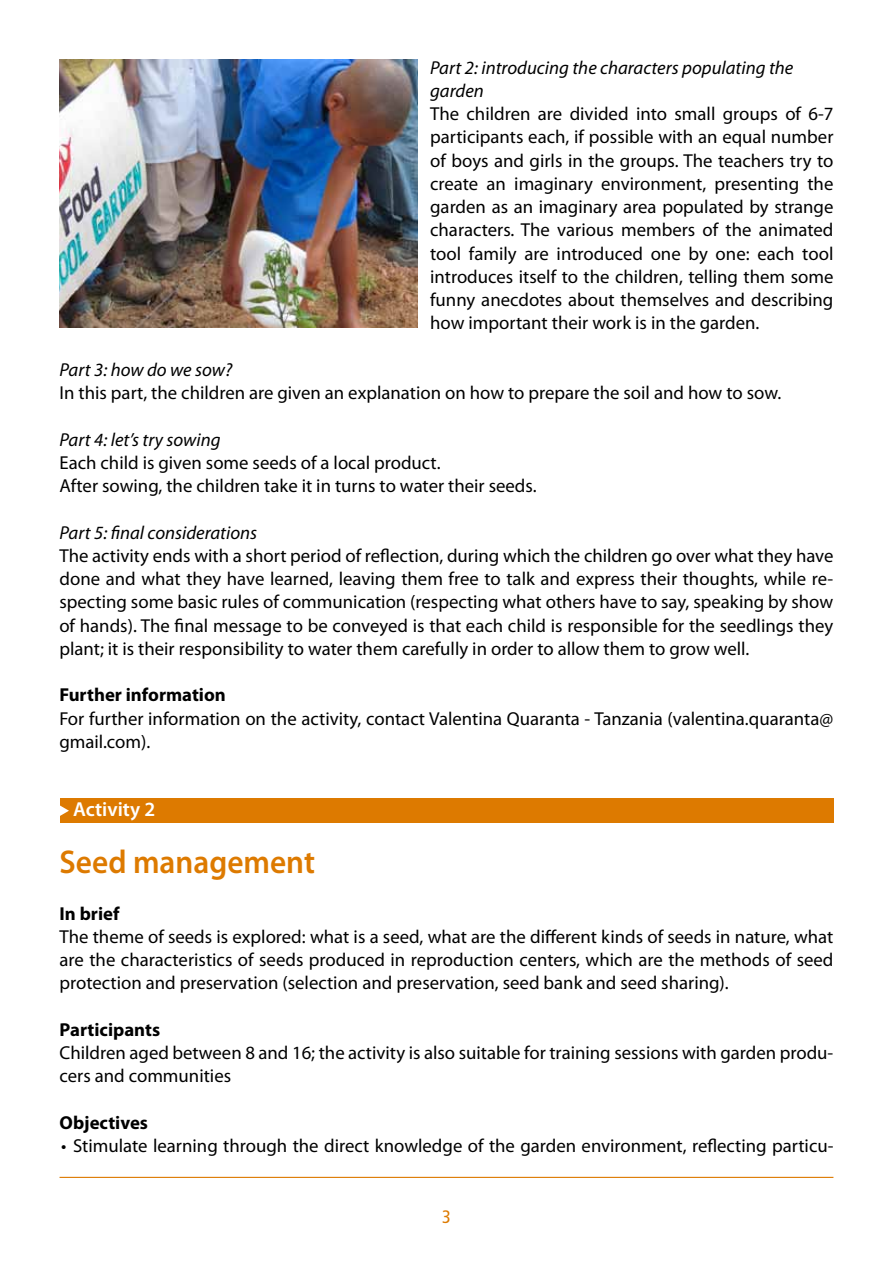
<style>
.page{position:relative;width:893px;height:1263px;background:#fff}
.page>*{position:absolute;margin:0;border:0;box-sizing:border-box;transform-origin:0 0}
.t1{font:600 33px "Myriad Pro";color:#dd7a00;scale:.95 1}
.t2{font:600 20.25px "Myriad Pro";color:#fff}
.t3{font:18.75px/23.2px "Myriad Pro";color:#000;text-align:justify}
.t4{font:italic 18.75px/23.2px "Myriad Pro";color:#000}
.t5{font:700 18.75px "Myriad Pro";color:#000}
.t6{font:condensed 18px "Frutiger";color:#dd7a00}
</style>
<div class="page">
<hr style="left:60px;top:1177px;width:773px;height:1px;background:#dd7a00">
<div style="left:60px;top:798px;width:773px;height:24px;background:#dd7a00"></div>
<svg style="left:60px;top:805px;width:9px;height:11px"></svg>
<img style="left:60px;top:60px;width:357px;height:268px">
<p class="t4" style="left:430px;top:55px;width:365px">Part 2: introducing the characters populating the garden</p>
<p class="t3" style="left:430px;top:102px;width:405px">The children are divided into small groups of 6-7 participants each, if possible with an equal number of boys and girls in the groups. The teachers try to create an imaginary environment, presenting the garden as an imaginary area populated by strange characters. The various members of the animated tool family are introduced one by one: each tool introduces itself to the children, telling them some funny anecdotes about themselves and describing how important their work is in the garden.</p>
<p class="t4" style="left:60px;top:358px;width:174px">Part 3: how do we sow?</p>
<p class="t3" style="left:60px;top:381px;width:723px">In this part, the children are given an explanation on how to prepare the soil and how to sow.</p>
<p class="t4" style="left:60px;top:427px;width:162px">Part 4: let’s try sowing</p>
<p class="t3" style="left:60px;top:451px;width:479px">Each child is given some seeds of a local product.<br>After sowing, the children take it in turns to water their seeds.</p>
<p class="t4" style="left:60px;top:520px;width:199px">Part 5: final considerations</p>
<p class="t3" style="left:59px;top:544px;width:776px">The activity ends with a short period of reflection, during which the children go over what they have done and what they have learned, leaving them free to talk and express their thoughts, while re&shy;specting some basic rules of communication (respecting what others have to say, speaking by show of hands). The final message to be conveyed is that each child is responsible for the seedlings they plant; it is their responsibility to water them carefully in order to allow them to grow well.</p>
<p class="t5" style="left:59px;top:683px;width:168px">Further information</p>
<p class="t3" style="left:59px;top:706px;width:775px">For further information on the activity, contact Valentina Quaranta - Tanzania (valentina.quaranta@ gmail.com).</p>
<p class="t2" style="left:73px;top:796px;width:84px">Activity 2</p>
<h1 class="t1" style="left:60px;top:841px;width:271px">Seed management</h1>
<p class="t5" style="left:60px;top:901px;width:61px">In brief</p>
<p class="t3" style="left:60px;top:924px;width:775px">The theme of seeds is explored: what is a seed, what are the different kinds of seeds in nature, what are the characteristics of seeds produced in reproduction centers, which are the methods of seed protection and preservation (selection and preservation, seed bank and seed sharing).</p>
<p class="t5" style="left:60px;top:1017px;width:102px">Participants</p>
<p class="t3" style="left:60px;top:1041px;width:775px">Children aged between 8 and 16; the activity is also suitable for training sessions with garden produ&shy;cers and communities</p>
<p class="t5" style="left:60px;top:1110px;width:90px">Objectives</p>
<p class="t3" style="left:61px;top:1134px;width:774px">• Stimulate learning through the direct knowledge of the garden environment, reflecting particu-</p>
<p class="t6" style="left:442px;top:1206px;width:10px">3</p>
</div>
